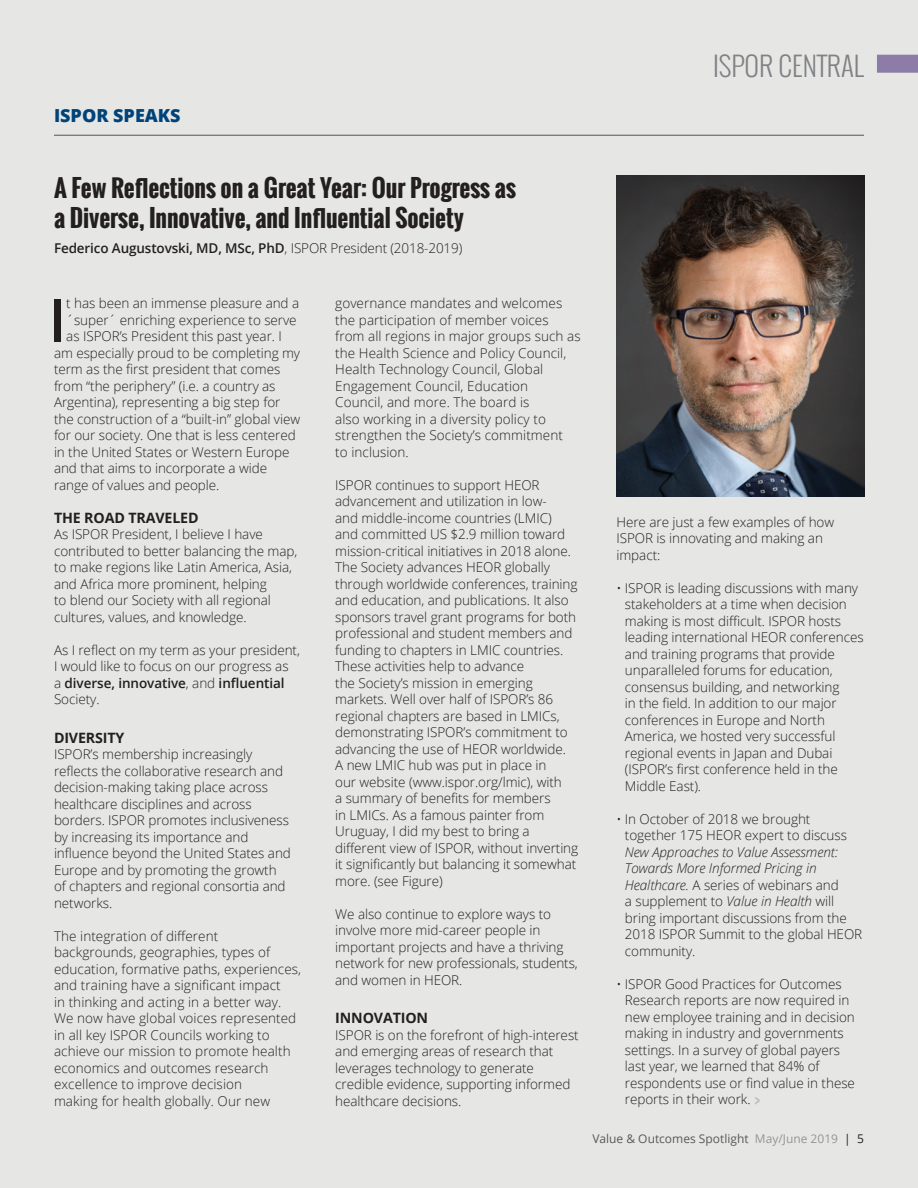
<style>
.page{position:relative;width:918px;height:1188px;background:#e6e7e5}
.page>*{position:absolute;margin:0;border:0;box-sizing:border-box;transform-origin:0 0}
.t1{font:600 59.7px "Open Sans";color:#231f20}
.t2{font:300 27px "Oswald";color:#808285}
.t3{font:700 23.7px/30px "Oswald";letter-spacing:-.005em;color:#231f20}
.t4{font:800 18px "Open Sans";color:#00437a}
.t5{font:700 14.25px "Open Sans";letter-spacing:-.01em;color:#231f20}
.t6{font:300 13.5px/16.5px "Open Sans";letter-spacing:-.005em;color:#231f20}
.t7{font:600 13.5px "Open Sans";letter-spacing:-.01em;color:#231f20}
.t8{font:12px "Open Sans";color:#57585a}
.s1{font-weight:300}
.s2{font-weight:600}
.s3{font-style:italic}
.s4{font-family:"Oswald";font-weight:700;color:#bcbdc0}
.s5{color:#939598}
.s6{color:#231f20}
</style>
<div class="page">
<div style="left:877px;top:55px;width:41px;height:18px;background:#8d7ba8"></div>
<hr style="left:54px;top:135px;width:810px;height:1px;background:#636366">
<img style="left:616px;top:176px;width:248px;height:320px">
<h3 class="t4" style="left:54px;top:102px;width:128px">ISPOR SPEAKS</h3>
<h2 class="t2" style="left:713px;top:46px;width:152px">ISPOR CENTRAL</h2>
<h3 class="t3" style="left:54px;top:173px;width:464px">A Few Reflections on a Great Year: Our Progress as a Diverse, Innovative, and Influential Society</h3>
<p class="t7" style="left:54px;top:239px;width:410px">Federico Augustovski, MD, MSc, PhD<span class="s1">, ISPOR President (2018-2019)</span></p>
<h1 class="t1" style="left:48px;top:279px;width:20px">I</h1>
<p class="t6" style="left:66px;top:295px;width:234px">t has been an immense pleasure and a</p>
<p class="t6" style="left:66px;top:311px;width:232px">´super´ enriching experience to serve</p>
<p class="t6" style="left:66px;top:328px;width:217px">as ISPOR’s President this past year. I</p>
<p class="t6" style="left:54px;top:344px;width:248px">am especially proud to be completing my</p>
<p class="t6" style="left:54px;top:361px;width:228px">term as the first president that comes</p>
<p class="t6" style="left:54px;top:377px;width:223px">from “the periphery” (i.e. a country as</p>
<p class="t6" style="left:54px;top:394px;width:228px">Argentina), representing a big step for</p>
<p class="t6" style="left:54px;top:410px;width:248px">the construction of a “built-in” global view</p>
<p class="t6" style="left:54px;top:427px;width:243px">for our society. One that is less centered</p>
<p class="t6" style="left:54px;top:443px;width:237px">in the United States or Western Europe</p>
<p class="t6" style="left:54px;top:460px;width:215px">and that aims to incorporate a wide</p>
<p class="t6" style="left:54px;top:476px;width:167px">range of values and people.</p>
<p class="t5" style="left:54px;top:508px;width:146px">THE ROAD TRAVELED</p>
<p class="t6" style="left:54px;top:526px;width:245px">As ISPOR President, I believe I have contributed to better balancing the map, to make regions like Latin America, Asia, and Africa more prominent, helping<br>to blend our Society with all regional cultures, values, and knowledge.</p>
<p class="t6" style="left:54px;top:641px;width:248px">As I reflect on my term as your president,<br>I would like to focus on our progress as<br>a <span class="s2">diverse, innovative</span>, and <span class="s2">influential<br></span>Society.</p>
<p class="t5" style="left:54px;top:727px;width:72px">DIVERSITY</p>
<p class="t6" style="left:54px;top:746px;width:238px">ISPOR’s membership increasingly reflects the collaborative research and decision-making taking place across healthcare disciplines and across borders. ISPOR promotes inclusiveness by increasing its importance and influence beyond the United States and Europe and by promoting the growth of chapters and regional consortia and networks.</p>
<p class="t6" style="left:54px;top:927px;width:249px">The integration of different backgrounds, geographies, types of education, formative paths, experiences, and training have a significant impact<br>in thinking and acting in a better way.<br>We now have global voices represented in all key ISPOR Councils working to achieve our mission to promote health economics and outcomes research excellence to improve decision<br>making for health globally. Our new</p>
<p class="t6" style="left:335px;top:295px;width:247px">governance mandates and welcomes the participation of member voices from all regions in major groups such as the Health Science and Policy Council, Health Technology Council, Global Engagement Council, Education<br>Council, and more. The board is<br>also working in a diversity policy to strengthen the Society’s commitment<br>to inclusion.</p>
<p class="t6" style="left:335px;top:476px;width:245px">ISPOR continues to support HEOR advancement and utilization in low-<br>and middle-income countries (LMIC)<br>and committed US $2.9 million toward mission-critical initiatives in 2018 alone.<br>The Society advances HEOR globally through worldwide conferences, training and education, and publications. It also sponsors travel grant programs for both professional and student members and funding to chapters in LMIC countries.<br>These activities help to advance<br>the Society’s mission in emerging markets. Well over half of ISPOR’s 86 regional chapters are based in LMICs, demonstrating ISPOR’s commitment to advancing the use of HEOR worldwide.<br>A new LMIC hub was put in place in<br>our website (www.ispor.org/lmic), with<br>a summary of benefits for members<br>in LMICs. As a famous painter from Uruguay, I did my best to bring a different view of ISPOR, without inverting it significantly but balancing it somewhat more. (see Figure)</p>
<p class="t6" style="left:335px;top:905px;width:244px">We also continue to explore ways to involve more mid-career people in important projects and have a thriving network for new professionals, students, and women in HEOR.</p>
<p class="t5" style="left:335px;top:1008px;width:94px">INNOVATION</p>
<p class="t6" style="left:335px;top:1026px;width:245px">ISPOR is on the forefront of high-interest and emerging areas of research that leverages technology to generate credible evidence, supporting informed healthcare decisions.</p>
<p class="t6" style="left:616px;top:513px;width:219px">Here are just a few examples of how<br>ISPOR is innovating and making an impact:</p>
<p class="t6" style="left:625px;top:579px;width:240px;text-indent:-8px">• ISPOR is leading discussions with many stakeholders at a time when decision making is most difficult. ISPOR hosts leading international HEOR conferences and training programs that provide unparalleled forums for education, consensus building, and networking<br>in the field. In addition to our major conferences in Europe and North America, we hosted very successful regional events in Japan and Dubai (ISPOR’s first conference held in the Middle East).</p>
<p class="t6" style="left:625px;top:810px;width:224px;text-indent:-8px">• In October of 2018 we brought together 175 HEOR expert to discuss</p>
<p class="t6" style="left:625px;top:843px;width:239px"><span class="s3">New Approaches to Value Assessment:<br>Towards More Informed Pricing in<br>Healthcare.</span> A series of webinars and<br>a supplement to <span class="s3">Value in Health</span> will bring important discussions from the<br>2018 ISPOR Summit to the global HEOR community.</p>
<p class="t6" style="left:625px;top:975px;width:232px;text-indent:-8px">• ISPOR Good Practices for Outcomes Research reports are now required in new employee training and in decision making in industry and governments settings. In a survey of global payers last year, we learned that 84% of respondents use or find value in these reports in their work. <span class="s4">&gt;</span></p>
<p class="t8" style="left:592px;top:1131px;width:273px">Value &amp; Outcomes Spotlight <span class="s5">May/June 2019</span> <span class="s6">| 5</span></p>
</div>
